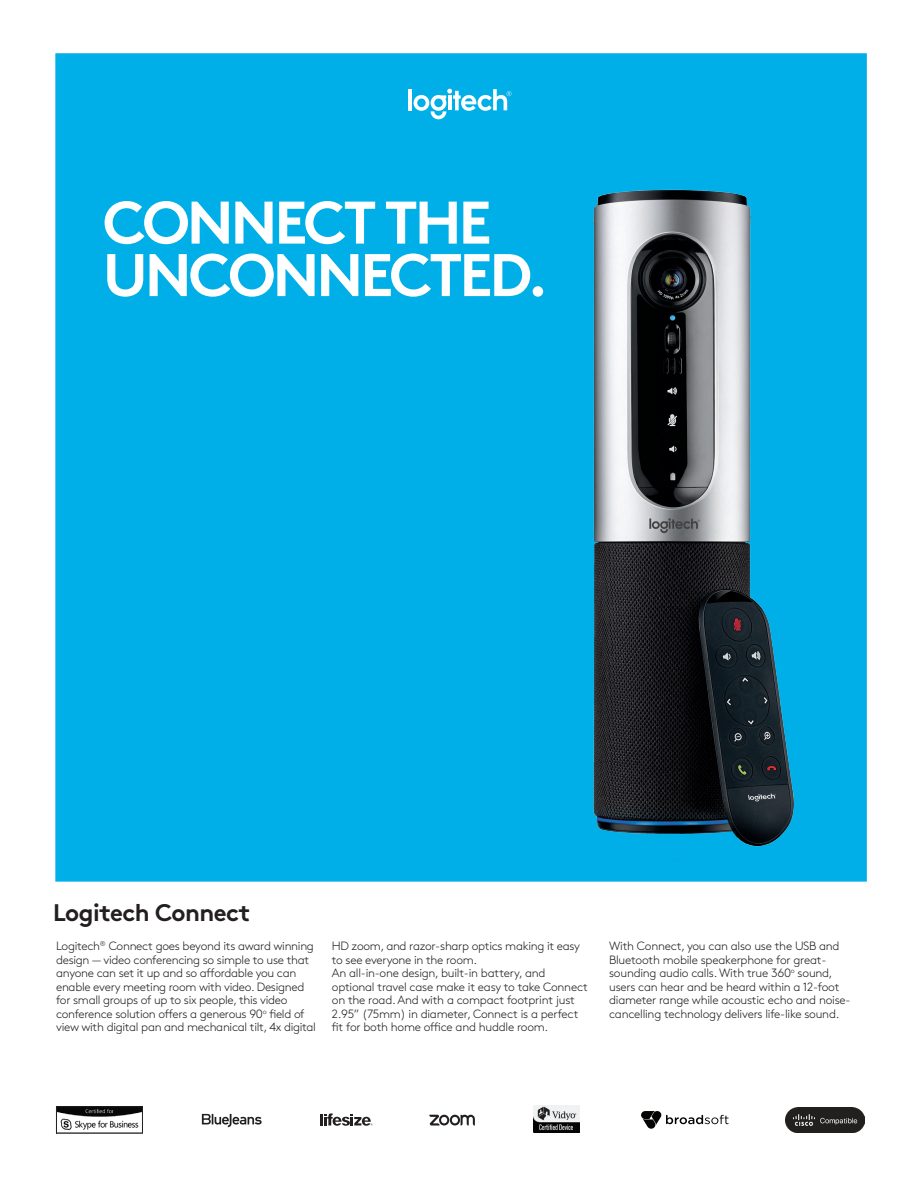
<style>
.page{position:relative;width:918px;height:1188px;background:#fff}
.page>*{position:absolute;margin:0;border:0;box-sizing:border-box;transform-origin:0 0}
.t1{font:700 60px/52.5px "Brown Pro";letter-spacing:-.05em;color:#fff}
.t2{font:700 24px "Brown Pro";letter-spacing:-.025em;color:#231f20}
.Body_Copy{font:300 12px/13.5px "Brown Pro";letter-spacing:-.02em;color:#231f20}
</style>
<div class="page">
<div style="left:55px;top:53px;width:812px;height:829px;background:#00afe7;border:2px solid #00afe7"></div>
<hr style="left:408px;top:89px;width:4px;height:21px;background:#fff">
<svg style="left:414px;top:89px;width:97px;height:30px"></svg>
<hr style="left:448px;top:95px;width:4px;height:15px;background:#fff">
<img style="left:518px;top:189px;width:307px;height:693px">
<svg style="left:202px;top:1114px;width:60px;height:13px"></svg>
<svg style="left:320px;top:1113px;width:53px;height:13px"></svg>
<svg style="left:429px;top:1115px;width:46px;height:11px"></svg>
<svg style="left:641px;top:1111px;width:88px;height:18px"></svg>
<img style="left:785px;top:1108px;width:80px;height:25px">
<img style="left:58px;top:1108px;width:83px;height:22px">
<div style="left:56px;top:1106px;width:87px;height:27px;border:1px solid #231f20"></div>
<img style="left:534px;top:1106px;width:45px;height:27px">
<p class="t1" style="left:103px;top:190px;width:447px">CONNECT THE<br>UNCONNECTED.</p>
<p class="t2" style="left:53px;top:893px;width:199px">Logitech Connect</p>
<p class="Body_Copy" style="left:56px;top:938px;width:261px">Logitech<sup>®</sup> Connect goes beyond its award winning design — video conferencing so simple to use that anyone can set it up and so affordable you can enable every meeting room with video. Designed for small groups of up to six people, this video conference solution offers a generous 90<sup>o</sup> field of view with digital pan and mechanical tilt, 4x digital</p>
<p class="Body_Copy" style="left:332px;top:938px;width:258px">HD zoom, and razor-sharp optics making it easy to see everyone in the room.<br>An all-in-one design, built-in battery, and optional travel case make it easy to take Connect on the road. And with a compact footprint just 2.95” (75mm) in diameter, Connect is a perfect fit for both home office and huddle room.</p>
<p class="Body_Copy" style="left:609px;top:938px;width:243px">With Connect, you can also use the USB and Bluetooth mobile speakerphone for great&shy;sounding audio calls. With true 360<sup>o</sup> sound, users can hear and be heard within a 12-foot diameter range while acoustic echo and noise&shy;cancelling technology delivers life-like sound.</p>
</div>
